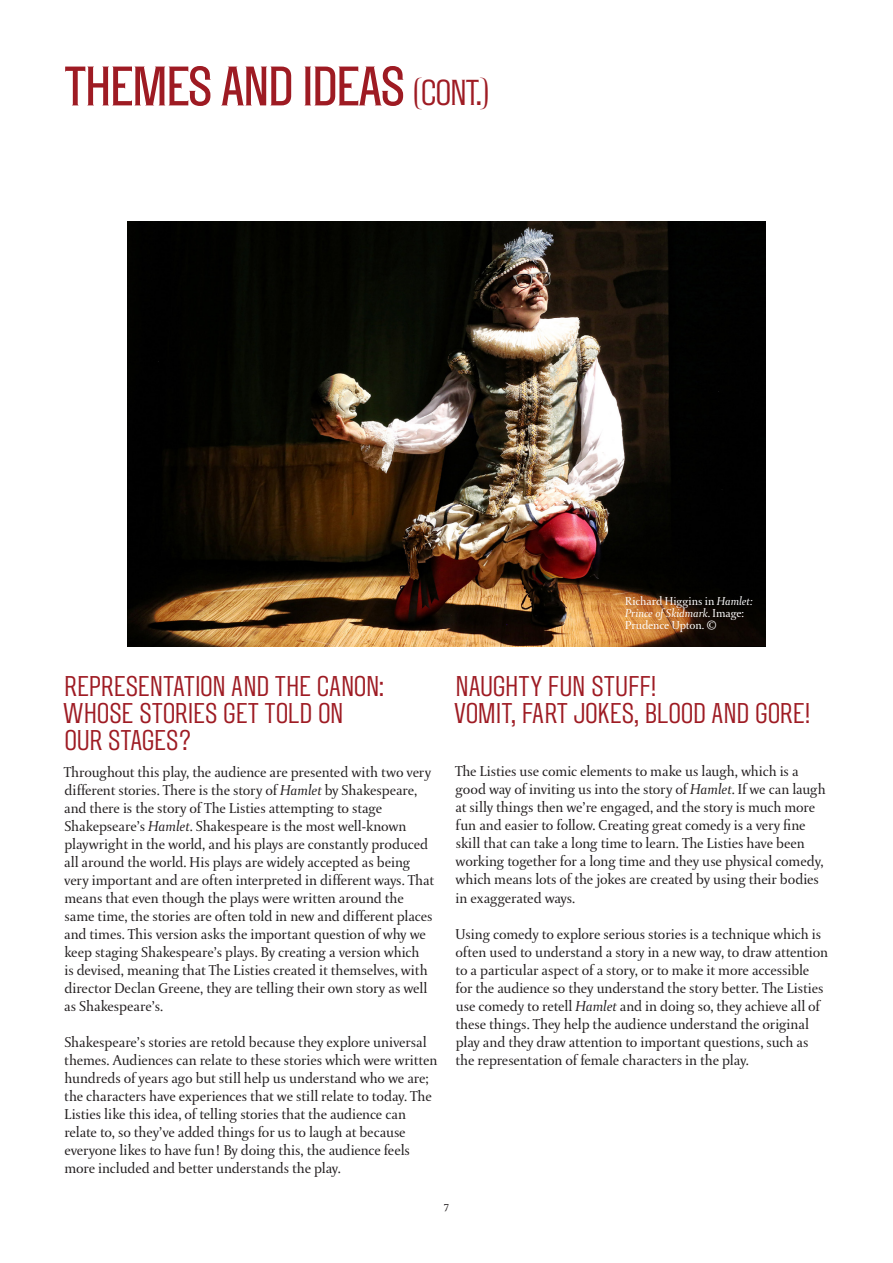
<style>
.page{position:relative;width:893px;height:1263px;background:#fff}
.page>*{position:absolute;margin:0;border:0;box-sizing:border-box;transform-origin:0 0}
.Page_Header{font:500 55.5px "STC";letter-spacing:-.04em;color:#9e1b23}
.Topics_Header{font:28.5px/27px "STC";letter-spacing:-.01em;color:#9e1b23}
.t1{font:15px/18px "DTL Paradox ST";letter-spacing:-.005em;color:#231f20}
.Image_Captions{font:12px/12px "DTL Paradox ST";letter-spacing:-.005em;color:#fff}
.t2{font:12px "DTL Paradox ST";color:#231f20}
.s1{font-weight:400;font-size:36px}
.s2{font-family:"DTL Paradox T";font-style:italic}
</style>
<div class="page">
<img style="left:128px;top:221px;width:637px;height:425px">
<p class="Page_Header" style="left:64px;top:53px;width:427px">THEMES AND IDEAS <span class="s1">(CONT.)</span></p>
<p class="Image_Captions" style="left:625px;top:596px;width:129px">Richard Higgins in <span class="s2">Hamlet:<br>Prince of Skidmark</span>. Image:<br>Prudence Upton. ©</p>
<p class="Topics_Header" style="left:63px;top:672px;width:322px">REPRESENTATION AND THE CANON:<br>WHOSE STORIES GET TOLD ON<br>OUR STAGES?</p>
<p class="t1" style="left:64px;top:763px;width:372px">Throughout this play, the audience are presented with two very different stories. There is the story of <span class="s2">Hamlet</span> by Shakespeare, and there is the story of The Listies attempting to stage Shakepseare’s <span class="s2">Hamlet</span>. Shakespeare is the most well-known playwright in the world, and his plays are constantly produced all around the world. His plays are widely accepted as being very important and are often interpreted in different ways. That means that even though the plays were written around the same time, the stories are often told in new and different places and times. This version asks the important question of why we keep staging Shakespeare’s plays. By creating a version which<br>is devised, meaning that The Listies created it themselves, with director Declan Greene, they are telling their own story as well as Shakespeare’s.</p>
<p class="t1" style="left:64px;top:1033px;width:375px">Shakespeare’s stories are retold because they explore universal themes. Audiences can relate to these stories which were written hundreds of years ago but still help us understand who we are; the characters have experiences that we still relate to today. The Listies like this idea, of telling stories that the audience can relate to, so they’ve added things for us to laugh at because everyone likes to have fun! By doing this, the audience feels more included and better understands the play.</p>
<p class="Topics_Header" style="left:454px;top:672px;width:358px">NAUGHTY FUN STUFF!<br>VOMIT, FART JOKES, BLOOD AND GORE!</p>
<p class="t1" style="left:455px;top:763px;width:372px">The Listies use comic elements to make us laugh, which is a good way of inviting us into the story of <span class="s2">Hamlet</span>. If we can laugh at silly things then we’re engaged, and the story is much more fun and easier to follow. Creating great comedy is a very fine skill that can take a long time to learn. The Listies have been working together for a long time and they use physical comedy, which means lots of the jokes are created by using their bodies in exaggerated ways.</p>
<p class="t1" style="left:456px;top:925px;width:374px">Using comedy to explore serious stories is a technique which is often used to understand a story in a new way, to draw attention to a particular aspect of a story, or to make it more accessible for the audience so they understand the story better. The Listies use comedy to retell <span class="s2">Hamlet</span> and in doing so, they achieve all of these things. They help the audience understand the original play and they draw attention to important questions, such as the representation of female characters in the play.</p>
<p class="t2" style="left:444px;top:1198px;width:6px">7</p>
</div>
